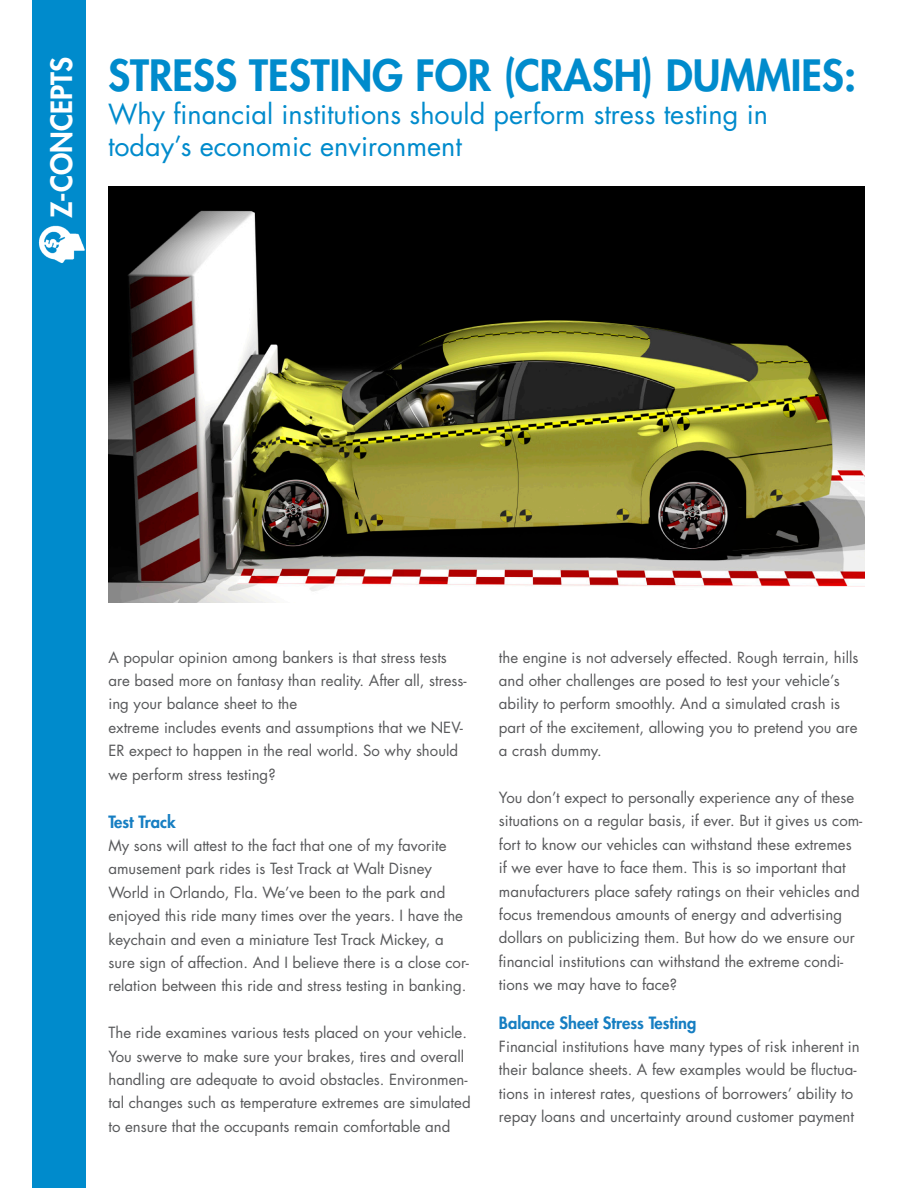
<style>
.page{position:relative;width:918px;height:1188px;background:#fff}
.page>*{position:absolute;margin:0;border:0;box-sizing:border-box;transform-origin:0 0}
.t1{font:800 42px "Futura Std";color:#008bcc}
.t2{font:800 30.15px "Futura Std";letter-spacing:.19em;color:#fff;scale:.57 1}
.t3{font:800 28.5px "Futura Std";color:#fff}
.t4{font:27px "Futura Std";color:#008bcc}
.t5{font:800 16.5px "Futura Std";color:#167ec2}
.t6{font:15px/23.4px "Futura Std";color:#57585a}
</style>
<div class="page">
<div style="left:32px;top:0;width:54px;height:1188px;background:#008bcc"></div>
<img style="left:38px;top:225px;width:47px;height:38px">
<img style="left:108px;top:186px;width:756px;height:416px">
<p class="t3" style="left:44px;top:218px;width:162px;rotate:-90deg">Z-CONCEPTS</p>
<p class="t1" style="left:108px;top:49px;width:750px">STRESS TESTING FOR (CRASH) DUMMIES:</p>
<p class="t2" style="left:41px;top:209px;width:210px;rotate:-90deg">Z-PAPERS</p>
<p class="t4" style="left:108px;top:96px;width:662px">Why financial institutions should perform stress testing in</p>
<p class="t4" style="left:108px;top:129px;width:356px">today’s economic environment</p>
<p class="t6" style="left:108px;top:645px;width:360px">A popular opinion among bankers is that stress tests are based more on fantasy than reality. After all, stress&shy;ing your balance sheet to the</p>
<p class="t6" style="left:108px;top:716px;width:356px">extreme includes events and assumptions that we NEV-<br>ER expect to happen in the real world. So why should we perform stress testing?</p>
<p class="t5" style="left:108px;top:811px;width:69px">Test Track</p>
<p class="t6" style="left:108px;top:834px;width:362px">My sons will attest to the fact that one of my favorite amusement park rides is Test Track at Walt Disney World in Orlando, Fla. We’ve been to the park and enjoyed this ride many times over the years. I have the keychain and even a miniature Test Track Mickey, a sure sign of affection. And I believe there is a close cor&shy;relation between this ride and stress testing in banking.</p>
<p class="t6" style="left:108px;top:1021px;width:364px">The ride examines various tests placed on your vehicle.<br>You swerve to make sure your brakes, tires and overall handling are adequate to avoid obstacles. Environmen&shy;tal changes such as temperature extremes are simulated to ensure that the occupants remain comfortable and</p>
<p class="t6" style="left:499px;top:645px;width:361px">the engine is not adversely effected. Rough terrain, hills and other challenges are posed to test your vehicle’s ability to perform smoothly. And a simulated crash is part of the excitement, allowing you to pretend you are a crash dummy.</p>
<p class="t6" style="left:499px;top:786px;width:365px">You don’t expect to personally experience any of these situations on a regular basis, if ever. But it gives us com&shy;fort to know our vehicles can withstand these extremes if we ever have to face them. This is so important that manufacturers place safety ratings on their vehicles and focus tremendous amounts of energy and advertising dollars on publicizing them. But how do we ensure our financial institutions can withstand the extreme condi&shy;tions we may have to face?</p>
<p class="t5" style="left:499px;top:1012px;width:199px">Balance Sheet Stress Testing</p>
<p class="t6" style="left:499px;top:1035px;width:362px">Financial institutions have many types of risk inherent in their balance sheets. A few examples would be fluctua&shy;tions in interest rates, questions of borrowers’ ability to repay loans and uncertainty around customer payment</p>
</div>
